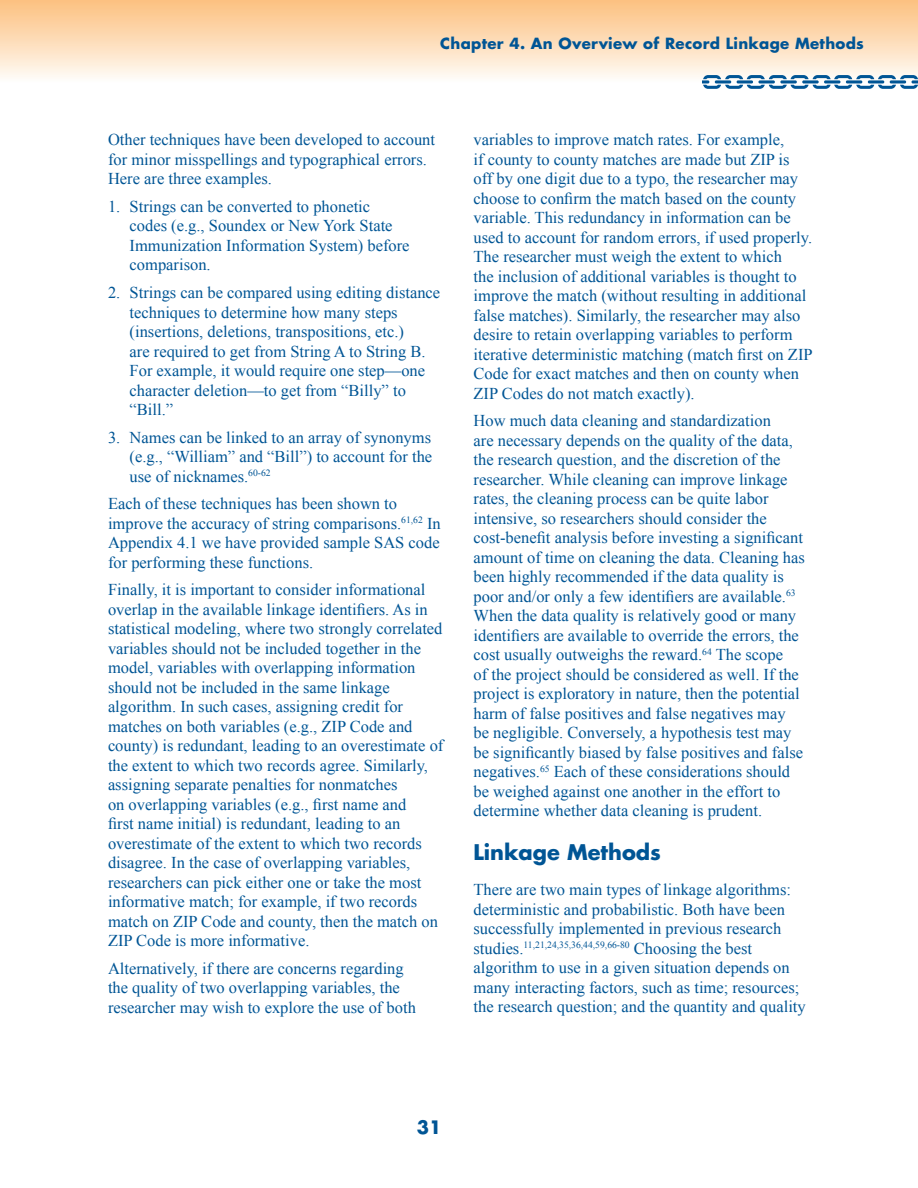
<style>
.page{position:relative;width:918px;height:1188px;background:#fff}
.page>*{position:absolute;margin:0;border:0;box-sizing:border-box;transform-origin:0 0}
.Head_1{font:700 21px "Futura";color:#005595}
.t1{font:700 18px "Futura";color:#005595}
.Text{font:16.5px/19.5px "Times New Roman";color:#005595}
.Bullet{font:16.5px/19.5px "Times New Roman";color:#005595}
.t2{font:700 15px "Futura";letter-spacing:.02em;color:#005595}
.Text-2{font:9.6px "Times New Roman";color:#005595}
.s1{font-size:16.5px}
</style>
<div class="page">
<div style="left:0;top:0;width:918px;height:83px;background:linear-gradient(to bottom,#fcbf7e,#fffdf9)"></div>
<svg style="left:702px;top:75px;width:216px;height:14px"></svg>
<p class="t2" style="left:440px;top:33px;width:425px">Chapter 4. An Overview of Record Linkage Methods</p>
<p class="Text" style="left:108px;top:130px;width:329px">Other techniques have been developed to account for minor misspellings and typographical errors.<br>Here are three examples.</p>
<p class="Bullet" style="left:130px;top:196px;width:282px;text-indent:-22px">1. Strings can be converted to phonetic codes (e.g., Soundex or New York State Immunization Information System) before comparison.</p>
<p class="Bullet" style="left:130px;top:283px;width:312px;text-indent:-22px">2. Strings can be compared using editing distance techniques to determine how many steps (insertions, deletions, transpositions, etc.)<br>are required to get from String A to String B.<br>For example, it would require one step—one character deletion—to get from “Billy” to “Bill.”</p>
<p class="Bullet" style="left:130px;top:427px;width:304px;text-align:justify;text-indent:-22px">3. Names can be linked to an array of synonyms (e.g., “William” and “Bill”) to account for the use of nicknames.<sup>60-62</sup></p>
<p class="Text" style="left:108px;top:494px;width:334px">Each of these techniques has been shown to improve the accuracy of string comparisons.<sup>61,62</sup> In Appendix 4.1 we have provided sample SAS code for performing these functions.</p>
<p class="Text" style="left:108px;top:580px;width:337px">Finally, it is important to consider informational overlap in the available linkage identifiers. As in statistical modeling, where two strongly correlated variables should not be included together in the model, variables with overlapping information should not be included in the same linkage algorithm. In such cases, assigning credit for matches on both variables (e.g., ZIP Code and county) is redundant, leading to an overestimate of the extent to which two records agree. Similarly, assigning separate penalties for nonmatches<br>on overlapping variables (e.g., first name and<br>first name initial) is redundant, leading to an overestimate of the extent to which two records disagree. In the case of overlapping variables, researchers can pick either one or take the most informative match; for example, if two records match on ZIP Code and county, then the match on ZIP Code is more informative.</p>
<p class="Text" style="left:108px;top:958px;width:309px">Alternatively, if there are concerns regarding the quality of two overlapping variables, the researcher may wish to explore the use of both</p>
<p class="Text" style="left:474px;top:130px;width:341px">variables to improve match rates. For example,<br>if county to county matches are made but ZIP is<br>off by one digit due to a typo, the researcher may choose to confirm the match based on the county variable. This redundancy in information can be used to account for random errors, if used properly.<br>The researcher must weigh the extent to which<br>the inclusion of additional variables is thought to improve the match (without resulting in additional false matches). Similarly, the researcher may also desire to retain overlapping variables to perform iterative deterministic matching (match first on ZIP Code for exact matches and then on county when ZIP Codes do not match exactly).</p>
<p class="Text" style="left:474px;top:411px;width:333px">How much data cleaning and standardization<br>are necessary depends on the quality of the data, the research question, and the discretion of the researcher. While cleaning can improve linkage rates, the cleaning process can be quite labor intensive, so researchers should consider the cost-benefit analysis before investing a significant amount of time on cleaning the data. Cleaning has been highly recommended if the data quality is poor and/or only a few identifiers are available.<sup>63<br></sup>When the data quality is relatively good or many identifiers are available to override the errors, the cost usually outweighs the reward.<sup>64</sup> The scope<br>of the project should be considered as well. If the project is exploratory in nature, then the potential harm of false positives and false negatives may be negligible. Conversely, a hypothesis test may be significantly biased by false positives and false negatives.<sup>65</sup> Each of these considerations should be weighed against one another in the effort to determine whether data cleaning is prudent.</p>
<p class="Head_1" style="left:474px;top:838px;width:189px">Linkage Methods</p>
<p class="Text" style="left:474px;top:880px;width:319px">There are two main types of linkage algorithms: deterministic and probabilistic. Both have been successfully implemented in previous research</p>
<p class="Text-2" style="left:474px;top:939px;width:280px"><span class="s1">studies.</span>11,21,24,35,36,44,59,66-80 <span class="s1">Choosing the best</span></p>
<p class="Text" style="left:474px;top:958px;width:334px">algorithm to use in a given situation depends on many interacting factors, such as time; resources; the research question; and the quantity and quality</p>
<p class="t1" style="left:417px;top:1115px;width:26px">31</p>
</div>
